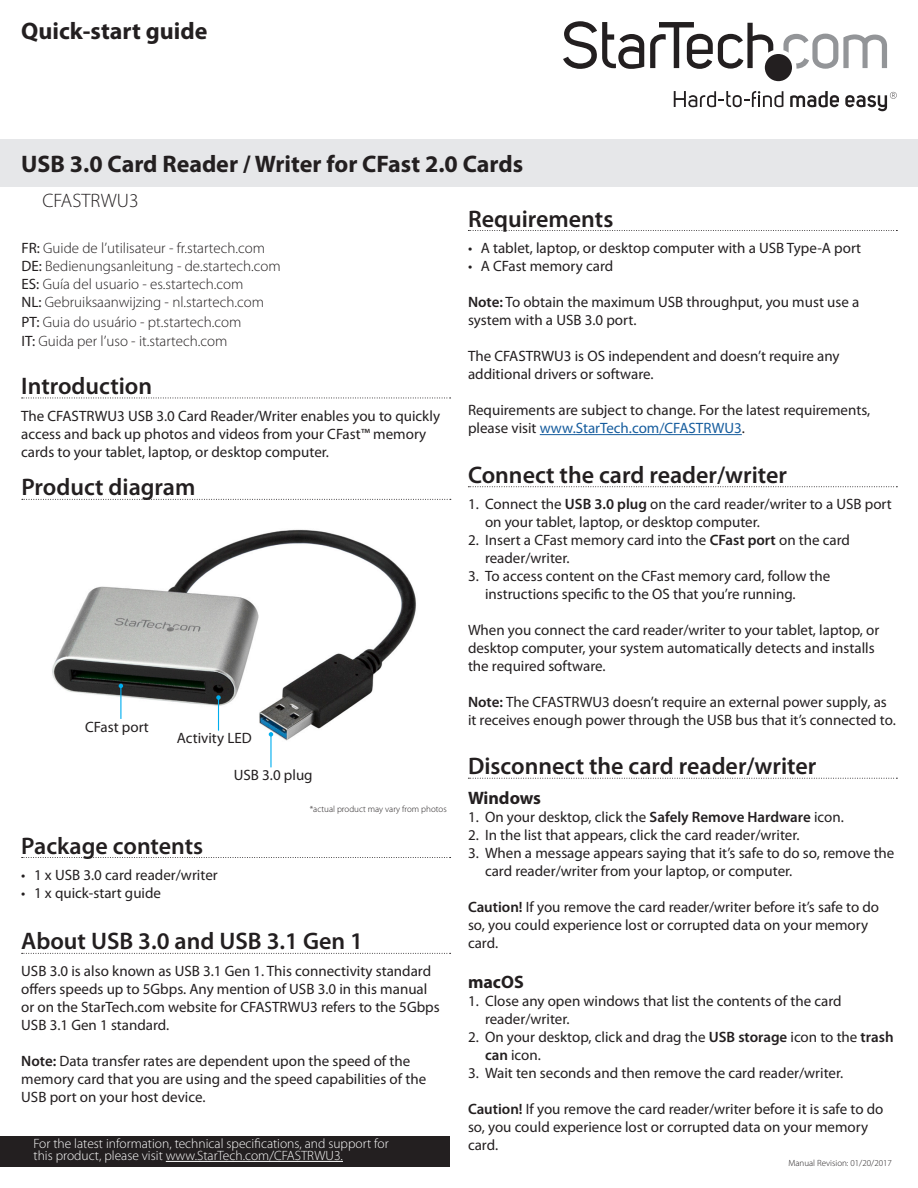
<style>
.page{position:relative;width:918px;height:1188px;background:#fff}
.page>*{position:absolute;margin:0;border:0;box-sizing:border-box;transform-origin:0 0}
.t1{font:600 24px "Myriad Pro";color:#231f20}
.Title_Description{font:700 24px "Myriad Pro";color:#231f20}
.Title_SKU{font:300 19.5px "Myriad Pro";color:#231f20}
.t2{font:700 18px "Myriad Pro";color:#231f20}
.Text{font:15px/18px "Myriad Pro";color:#231f20}
.Manual_Description{font:300 15px "Myriad Pro";color:#231f20}
.Text-2{font:300 13.5px "Myriad Pro";color:#fff}
.Text-3{font:300 9px "Myriad Pro";color:#231f20}
.s1{font-weight:400}
.s2{font-weight:600}
.s3{color:#175d9e}
</style>
<div class="page">
<img style="left:48px;top:498px;width:371px;height:270px">
<svg style="left:783px;top:34px;width:104px;height:35px"></svg>
<svg style="left:845px;top:92px;width:52px;height:19px"></svg>
<svg style="left:790px;top:91px;width:49px;height:17px"></svg>
<svg style="left:674px;top:91px;width:109px;height:16px"></svg>
<svg style="left:563px;top:21px;width:81px;height:48px"></svg>
<svg style="left:650px;top:22px;width:123px;height:47px"></svg>
<div style="left:765px;top:54px;width:27px;height:27px;background:#231f20;border-radius:50%"></div>
<div style="left:0;top:140px;width:918px;height:47px;background:#e6e7e9"></div>
<div style="left:0;top:1136px;width:450px;height:30px;background:#231f20"></div>
<hr style="left:166px;top:1161px;width:177px;height:1px;background:#fff">
<svg style="left:22px;top:857px;width:429px;height:1px"></svg>
<svg style="left:22px;top:398px;width:429px;height:1px"></svg>
<svg style="left:22px;top:499px;width:429px;height:1px"></svg>
<svg style="left:22px;top:953px;width:429px;height:1px"></svg>
<svg style="left:468px;top:486px;width:429px;height:1px"></svg>
<hr style="left:270px;top:734px;width:2px;height:33px;background:#00aeef">
<svg style="left:269px;top:732px;width:4px;height:5px"></svg>
<hr style="left:120px;top:686px;width:1px;height:33px;background:#00aeef">
<svg style="left:119px;top:684px;width:4px;height:4px"></svg>
<hr style="left:218px;top:698px;width:1px;height:33px;background:#00aeef">
<svg style="left:216px;top:695px;width:5px;height:5px"></svg>
<svg style="left:468px;top:230px;width:429px;height:1px"></svg>
<hr style="left:540px;top:434px;width:202px;height:1px;background:#175d9e">
<svg style="left:468px;top:778px;width:429px;height:1px"></svg>
<p class="Title_Description" style="left:21px;top:16px;width:188px">Quick-start guide</p>
<p class="Title_Description" style="left:21px;top:148px;width:503px">USB 3.0 Card Reader / Writer for CFast 2.0 Cards</p>
<p class="Title_SKU" style="left:43px;top:189px;width:98px">CFASTRWU3</p>
<p class="Manual_Description" style="left:22px;top:239px;width:245px"><span class="s1">FR:</span> Guide de l’utilisateur - fr.startech.com</p>
<p class="Manual_Description" style="left:22px;top:257px;width:261px"><span class="s1">DE:</span> Bedienungsanleitung - de.startech.com</p>
<p class="Manual_Description" style="left:22px;top:275px;width:223px"><span class="s1">ES:</span> Guía del usuario - es.startech.com</p>
<p class="Manual_Description" style="left:22px;top:293px;width:244px"><span class="s1">NL:</span> Gebruiksaanwijzing - nl.startech.com</p>
<p class="Manual_Description" style="left:22px;top:313px;width:221px"><span class="s1">PT:</span> Guia do usuário - pt.startech.com</p>
<p class="Manual_Description" style="left:22px;top:332px;width:207px"><span class="s1">IT:</span> Guida per l’uso - it.startech.com</p>
<h1 class="t1" style="left:21px;top:371px;width:132px">Introduction</h1>
<p class="Text" style="left:21px;top:406px;width:420px">The CFASTRWU3 USB 3.0 Card Reader/Writer enables you to quickly access and back up photos and videos from your CFast™ memory cards to your tablet, laptop, or desktop computer.</p>
<h1 class="t1" style="left:22px;top:472px;width:175px">Product diagram</h1>
<p class="Text" style="left:85px;top:717px;width:65px">CFast port</p>
<p class="Text" style="left:177px;top:729px;width:76px">Activity LED</p>
<p class="Text" style="left:234px;top:766px;width:80px">USB 3.0 plug</p>
<p class="Text-3" style="left:310px;top:804px;width:138px">*actual product may vary from photos</p>
<h1 class="t1" style="left:21px;top:830px;width:184px">Package contents</h1>
<p class="Text" style="left:21px;top:866px;width:198px">• 1 x USB 3.0 card reader/writer</p>
<p class="Text" style="left:21px;top:884px;width:141px">• 1 x quick-start guide</p>
<h1 class="t1" style="left:21px;top:926px;width:343px">About USB 3.0 and USB 3.1 Gen 1</h1>
<p class="Text" style="left:21px;top:962px;width:420px">USB 3.0 is also known as USB 3.1 Gen 1. This connectivity standard offers speeds up to 5Gbps. Any mention of USB 3.0 in this manual or on the StarTech.com website for CFASTRWU3 refers to the 5Gbps USB 3.1 Gen 1 standard.</p>
<p class="Text" style="left:21px;top:1052px;width:406px"><span class="s2">Note:</span> Data transfer rates are dependent upon the speed of the memory card that you are using and the speed capabilities of the<br>USB port on your host device.</p>
<p class="Text-2" style="left:34px;top:1135px;width:357px">For the latest information, technical specifications, and support for</p>
<p class="Text-2" style="left:34px;top:1147px;width:311px">this product, please visit www.StarTech.com/CFASTRWU3.</p>
<h1 class="t1" style="left:468px;top:203px;width:147px">Requirements</h1>
<p class="Text" style="left:468px;top:239px;width:395px">• A tablet, laptop, or desktop computer with a USB Type-A port</p>
<p class="Text" style="left:468px;top:257px;width:147px">• A CFast memory card</p>
<p class="Text" style="left:468px;top:293px;width:393px"><span class="s2">Note:</span> To obtain the maximum USB throughput, you must use a system with a USB 3.0 port.</p>
<p class="Text" style="left:468px;top:347px;width:373px">The CFASTRWU3 is OS independent and doesn’t require any additional drivers or software.</p>
<p class="Text" style="left:468px;top:401px;width:404px">Requirements are subject to change. For the latest requirements, please visit <span class="s3">www.StarTech.com/CFASTRWU3</span>.</p>
<h1 class="t1" style="left:468px;top:460px;width:321px">Connect the card reader/writer</h1>
<p class="Text" style="left:485px;top:495px;width:408px;text-indent:-17px">1. Connect the <span class="s2">USB 3.0 plug</span> on the card reader/writer to a USB port on your tablet, laptop, or desktop computer.</p>
<p class="Text" style="left:485px;top:531px;width:366px;text-indent:-17px">2. Insert a CFast memory card into the <span class="s2">CFast port</span> on the card reader/writer.</p>
<p class="Text" style="left:485px;top:567px;width:347px;text-indent:-17px">3. To access content on the CFast memory card, follow the instructions specific to the OS that you’re running.</p>
<p class="Text" style="left:468px;top:621px;width:413px">When you connect the card reader/writer to your tablet, laptop, or desktop computer, your system automatically detects and installs the required software.</p>
<p class="Text" style="left:468px;top:693px;width:429px"><span class="s2">Note:</span> The CFASTRWU3 doesn’t require an external power supply, as it receives enough power through the USB bus that it’s connected to.</p>
<h1 class="t1" style="left:468px;top:751px;width:350px">Disconnect the card reader/writer</h1>
<h2 class="t2" style="left:468px;top:787px;width:75px">Windows</h2>
<p class="Text" style="left:468px;top:808px;width:377px">1. On your desktop, click the <span class="s2">Safely Remove Hardware</span> icon.</p>
<p class="Text" style="left:468px;top:826px;width:333px">2. In the list that appears, click the card reader/writer.</p>
<p class="Text" style="left:485px;top:844px;width:411px;text-indent:-17px">3. When a message appears saying that it’s safe to do so, remove the card reader/writer from your laptop, or computer.</p>
<p class="Text" style="left:468px;top:898px;width:413px"><span class="s2">Caution!</span> If you remove the card reader/writer before it’s safe to do so, you could experience lost or corrupted data on your memory card.</p>
<h2 class="t2" style="left:468px;top:970px;width:57px">macOS</h2>
<p class="Text" style="left:485px;top:992px;width:358px;text-indent:-17px">1. Close any open windows that list the contents of the card reader/writer.</p>
<p class="Text" style="left:485px;top:1028px;width:410px;text-indent:-17px">2. On your desktop, click and drag the <span class="s2">USB storage</span> icon to the <span class="s2">trash can</span> icon.</p>
<p class="Text" style="left:468px;top:1064px;width:377px">3. Wait ten seconds and then remove the card reader/writer.</p>
<p class="Text" style="left:468px;top:1100px;width:417px"><span class="s2">Caution!</span> If you remove the card reader/writer before it is safe to do so, you could experience lost or corrupted data on your memory card.</p>
<p class="Text-3" style="left:788px;top:1157px;width:105px">Manual Revision: 01/20/2017</p>
</div>
